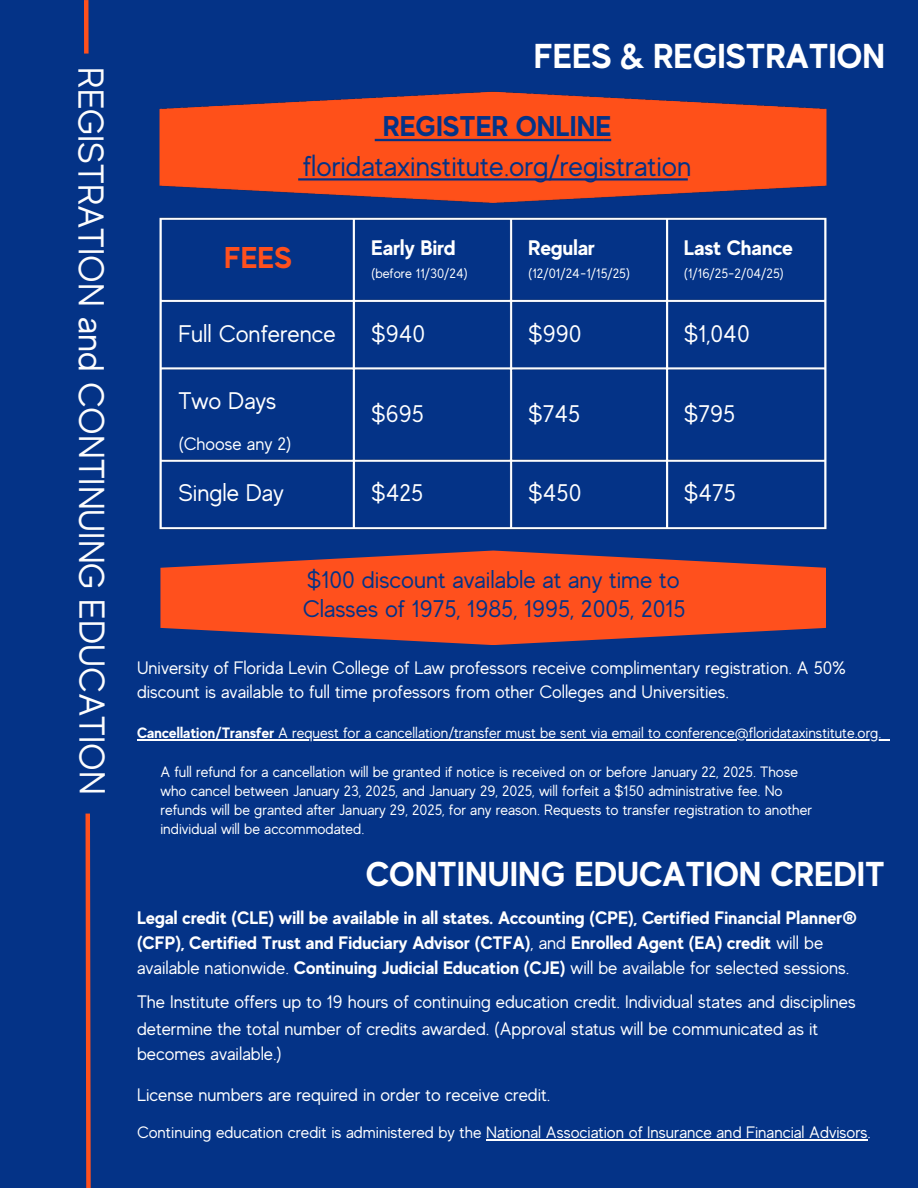
<style>
.page{position:relative;width:918px;height:1188px;background:#043387}
.page>*{position:absolute;margin:0;border:0;box-sizing:border-box;transform-origin:0 0}
.t1{font:36px "MADE Evolve Sans";color:#fdfdfd}
.t2{font:700 34.5px "MADE Evolve Sans";color:#fff}
.t3{font:700 30px "MADE Evolve Sans";color:#ff501d}
.t4{font:28.5px "MADE Evolve Sans";color:#043387}
.t5{font:700 28.5px "MADE Evolve Sans";color:#043387}
.t6{font:24px "MADE Evolve Sans";color:#fff}
.t7{font:24px "MADE Evolve Sans";color:#043387}
.t8{font:700 21px "MADE Evolve Sans";color:#fff}
.t9{font:18px/27px "MADE Evolve Sans";color:#fff}
.t10{font:700 18px/24.8px "MADE Evolve Sans";color:#fff}
.t11{font:16.5px "MADE Evolve Sans";color:#fff}
.t12{font:15px/19.2px "MADE Evolve Sans";color:#fff}
.t13{font:13.5px "MADE Evolve Sans";color:#fff}
.s1{font-weight:700}
.s2{font-weight:400}
</style>
<div class="page">
<svg style="left:84px;top:0;width:7px;height:1188px"></svg>
<svg style="left:160px;top:551px;width:666px;height:94px;fill:#ff501d"></svg>
<img style="left:159px;top:91px;width:668px;height:439px">
<hr style="left:486px;top:1139px;width:382px;height:1px;background:#fff">
<hr style="left:137px;top:739px;width:141px;height:1px;background:#fff">
<hr style="left:278px;top:739px;width:603px;height:1px;background:#fff">
<h1 class="t1" style="left:111px;top:67px;width:729px;rotate:90deg">REGISTRATION and CONTINUING EDUCATION</h1>
<h5 class="t2" style="left:534px;top:36px;width:353px">FEES &amp; REGISTRATION</h5>
<h3 class="t5" style="left:383px;top:110px;width:230px">REGISTER ONLINE</h3>
<h3 class="t4" style="left:303px;top:150px;width:390px">floridataxinstitute.org/registration</h3>
<p class="t3" style="left:224px;top:240px;width:69px">FEES</p>
<h4 class="t8" style="left:371px;top:235px;width:86px">Early Bird</h4>
<h3 class="t13" style="left:371px;top:265px;width:98px">(before 11/30/24)</h3>
<p class="t8" style="left:528px;top:235px;width:68px">Regular</p>
<p class="t13" style="left:528px;top:265px;width:103px">(12/01/24-1/15/25)</p>
<p class="t8" style="left:684px;top:235px;width:111px">Last Chance</p>
<p class="t13" style="left:684px;top:265px;width:102px">(1/16/25-2/04/25)</p>
<p class="t6" style="left:178px;top:320px;width:159px">Full Conference</p>
<h5 class="t6" style="left:371px;top:320px;width:55px">$940</h5>
<h5 class="t6" style="left:528px;top:320px;width:55px">$990</h5>
<h5 class="t6" style="left:684px;top:320px;width:67px">$1,040</h5>
<h5 class="t6" style="left:178px;top:388px;width:100px">Two Days</h5>
<h5 class="t9" style="left:178px;top:430px;width:115px">(Choose any 2)</h5>
<h5 class="t6" style="left:371px;top:400px;width:54px">$695</h5>
<h6 class="t6" style="left:528px;top:400px;width:53px">$745</h6>
<h5 class="t6" style="left:684px;top:400px;width:53px">$795</h5>
<p class="t6" style="left:178px;top:480px;width:107px">Single Day</p>
<h5 class="t6" style="left:371px;top:480px;width:54px">$425</h5>
<h5 class="t6" style="left:528px;top:480px;width:55px">$450</h5>
<h5 class="t6" style="left:684px;top:480px;width:53px">$475</h5>
<h5 class="t7" style="left:307px;top:567px;width:374px">$100 discount available at any time to</h5>
<h5 class="t7" style="left:303px;top:595px;width:385px">Classes of 1975, 1985, 1995, 2005, 2015</h5>
<h6 class="t9" style="left:137px;top:656px;width:710px;line-height:23.7px">University of Florida Levin College of Law professors receive complimentary registration. A 50% discount is available to full time professors from other Colleges and Universities.</h6>
<p class="t12" style="left:137px;top:724px;width:746px"><span class="s1">Cancellation/Transfer</span> A request for a cancellation/transfer must be sent via email to conference@floridataxinstitute.org.</p>
<h1 class="t12" style="left:160px;top:762px;width:653px">A full refund for a cancellation will be granted if notice is received on or before January 22, 2025. Those who cancel between January 23, 2025, and January 29, 2025, will forfeit a $150 administrative fee. No refunds will be granted after January 29, 2025, for any reason. Requests to transfer registration to another individual will be accommodated.</h1>
<h5 class="t2" style="left:366px;top:853px;width:521px">CONTINUING EDUCATION CREDIT</h5>
<h6 class="t10" style="left:137px;top:905px;width:721px">Legal credit (CLE) will be available in all states. Accounting (CPE), Certified Financial Planner® (CFP), Certified Trust and Fiduciary Advisor (CTFA)<span class="s2">, and</span> Enrolled Agent (EA) credit <span class="s2">will be available nationwide.</span> Continuing Judicial Education (CJE) <span class="s2">will be available for selected sessions.</span></h6>
<h6 class="t9" style="left:137px;top:989px;width:720px">The Institute offers up to 19 hours of continuing education credit. Individual states and disciplines determine the total number of credits awarded. (Approval status will be communicated as it</h6>
<h6 class="t9" style="left:137px;top:1041px;width:147px">becomes available.)</h6>
<h6 class="t9" style="left:137px;top:1081px;width:415px">License numbers are required in order to receive credit.</h6>
<h6 class="t11" style="left:137px;top:1123px;width:735px">Continuing education credit is administered by the National Association of Insurance and Financial Advisors.</h6>
</div>
